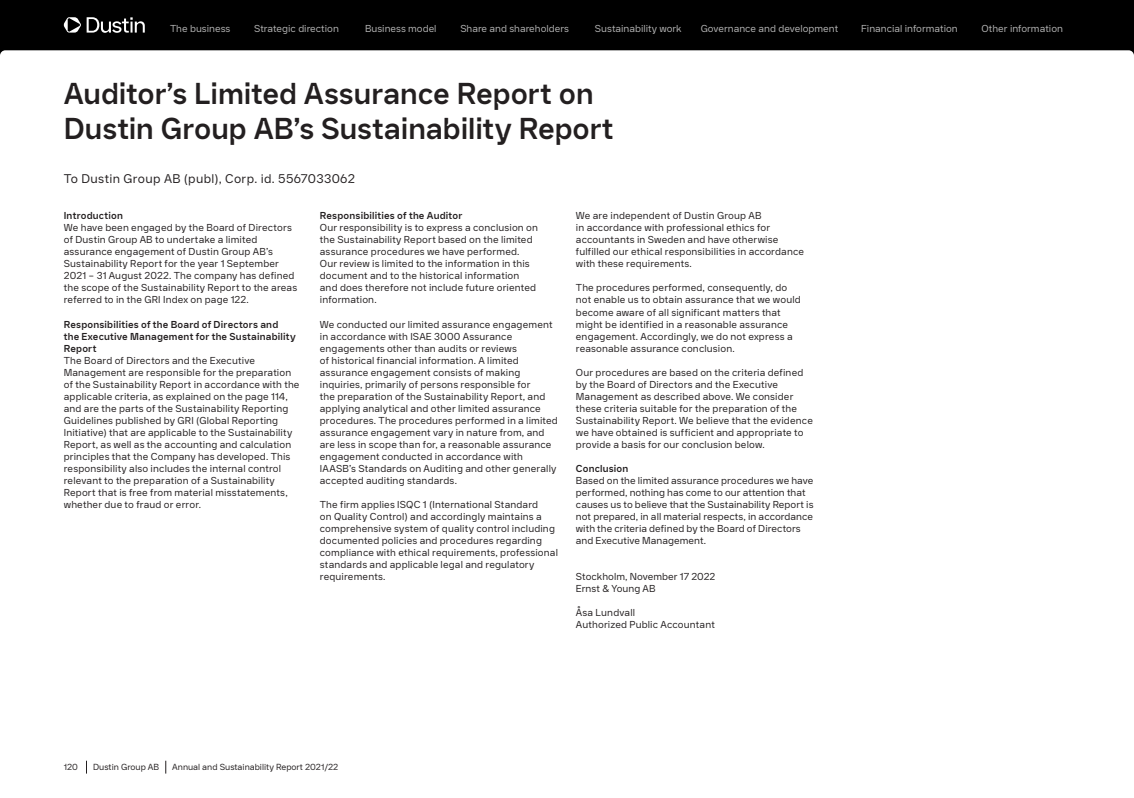
<style>
.page{position:relative;width:1134px;height:798px;background:#fff}
.page>*{position:absolute;margin:0;border:0;box-sizing:border-box;transform-origin:0 0}
.Huvudrubrik_räkenska{font:700 30px/35px "Dustin Sans";color:#231f20}
.t1{font:12.5px "Dustin Sans";letter-spacing:.025em;color:#231f20}
.bröd_bakvagn{font:10px/12px "Dustin Sans";letter-spacing:.015em;color:#231f20}
.t2{font:10px "Dustin Sans";color:#b4b4b4}
.Mell_1_bakvagn{font:700 10px/12px "Dustin Sans";letter-spacing:.02em;color:#231f20}
.bröd_bakvagn-2{font:700 10px "Dustin Sans";letter-spacing:.02em;color:#231f20}
.t3{font:8.75px "Dustin Sans";color:#231f20}
</style>
<div class="page">
<svg style="left:86px;top:760px;width:1px;height:13px"></svg>
<svg style="left:165px;top:760px;width:1px;height:13px"></svg>
<svg style="left:0;top:0;width:1133px;height:55px;background:#161616"></svg>
<svg style="left:1133px;top:0;width:1px;height:55px"></svg>
<svg style="left:87px;top:17px;width:58px;height:16px"></svg>
<svg style="left:64px;top:17px;width:17px;height:16px"></svg>
<p class="t2" style="left:170px;top:22px;width:62px">The business</p>
<p class="t2" style="left:254px;top:22px;width:86px">Strategic direction</p>
<p class="t2" style="left:365px;top:22px;width:73px">Business model</p>
<p class="t2" style="left:460px;top:22px;width:110px">Share and shareholders</p>
<p class="t2" style="left:595px;top:22px;width:88px">Sustainability work</p>
<p class="t2" style="left:701px;top:22px;width:139px">Governance and development</p>
<p class="t2" style="left:861px;top:22px;width:98px">Financial information</p>
<p class="t2" style="left:981px;top:22px;width:83px">Other information</p>
<p class="Huvudrubrik_räkenska" style="left:64px;top:76px;width:551px">Auditor’s Limited Assurance Report on<br>Dustin Group AB’s Sustainability Report</p>
<p class="t1" style="left:64px;top:171px;width:293px">To Dustin Group AB (publ), Corp. id. 5567033062</p>
<p class="bröd_bakvagn-2" style="left:64px;top:209px;width:61px">Introduction</p>
<p class="bröd_bakvagn" style="left:64px;top:222px;width:235px">We have been engaged by the Board of Directors of Dustin Group AB to undertake a limited assurance engagement of Dustin Group AB’s Sustainability Report for the year 1 September 2021 – 31 August 2022. The company has defined the scope of the Sustainability Report to the areas referred to in the GRI Index on page 122.</p>
<p class="Mell_1_bakvagn" style="left:64px;top:318px;width:233px">Responsibilities of the Board of Directors and the Executive Management for the Sustainability<br>Report</p>
<p class="bröd_bakvagn" style="left:64px;top:354px;width:237px">The Board of Directors and the Executive Management are responsible for the preparation of the Sustainability Report in accordance with the applicable criteria, as explained on the page 114, and are the parts of the Sustainability Reporting Guidelines published by GRI (Global Reporting Initiative) that are applicable to the Sustainability Report, as well as the accounting and calculation principles that the Company has developed. This responsibility also includes the internal control relevant to the preparation of a Sustainability Report that is free from material misstatements, whether due to fraud or error.</p>
<p class="Mell_1_bakvagn" style="left:320px;top:210px;width:144px">Responsibilities of the Auditor</p>
<p class="bröd_bakvagn" style="left:320px;top:222px;width:220px">Our responsibility is to express a conclusion on the Sustainability Report based on the limited assurance procedures we have performed.<br>Our review is limited to the information in this document and to the historical information and does therefore not include future oriented information.</p>
<p class="bröd_bakvagn" style="left:320px;top:318px;width:240px">We conducted our limited assurance engagement in accordance with ISAE 3000 Assurance engagements other than audits or reviews<br>of historical financial information. A limited assurance engagement consists of making inquiries, primarily of persons responsible for<br>the preparation of the Sustainability Report, and applying analytical and other limited assurance procedures. The procedures performed in a limited assurance engagement vary in nature from, and are less in scope than for, a reasonable assurance engagement conducted in accordance with IAASB’s Standards on Auditing and other generally accepted auditing standards.</p>
<p class="bröd_bakvagn" style="left:320px;top:498px;width:240px">The firm applies ISQC 1 (International Standard<br>on Quality Control) and accordingly maintains a comprehensive system of quality control including documented policies and procedures regarding compliance with ethical requirements, professional standards and applicable legal and regulatory requirements.</p>
<p class="bröd_bakvagn" style="left:576px;top:210px;width:230px">We are independent of Dustin Group AB<br>in accordance with professional ethics for accountants in Sweden and have otherwise fulfilled our ethical responsibilities in accordance with these requirements.</p>
<p class="bröd_bakvagn" style="left:576px;top:282px;width:226px">The procedures performed, consequently, do not enable us to obtain assurance that we would become aware of all significant matters that might be identified in a reasonable assurance engagement. Accordingly, we do not express a reasonable assurance conclusion.</p>
<p class="bröd_bakvagn" style="left:576px;top:366px;width:239px">Our procedures are based on the criteria defined by the Board of Directors and the Executive Management as described above. We consider these criteria suitable for the preparation of the Sustainability Report. We believe that the evidence we have obtained is sufficient and appropriate to provide a basis for our conclusion below.</p>
<p class="Mell_1_bakvagn" style="left:576px;top:462px;width:54px">Conclusion</p>
<p class="bröd_bakvagn" style="left:576px;top:474px;width:239px">Based on the limited assurance procedures we have performed, nothing has come to our attention that causes us to believe that the Sustainability Report is not prepared, in all material respects, in accordance with the criteria defined by the Board of Directors and Executive Management.</p>
<p class="bröd_bakvagn" style="left:576px;top:570px;width:141px">Stockholm, November 17 2022</p>
<p class="bröd_bakvagn" style="left:576px;top:582px;width:81px">Ernst &amp; Young AB</p>
<p class="bröd_bakvagn" style="left:576px;top:606px;width:61px">Åsa Lundvall</p>
<p class="bröd_bakvagn" style="left:576px;top:618px;width:141px">Authorized Public Accountant</p>
<p class="t3" style="left:64px;top:761px;width:16px">120</p>
<p class="t3" style="left:93px;top:761px;width:68px">Dustin Group AB</p>
<p class="t3" style="left:172px;top:761px;width:168px">Annual and Sustainability Report 2021/22</p>
</div>
